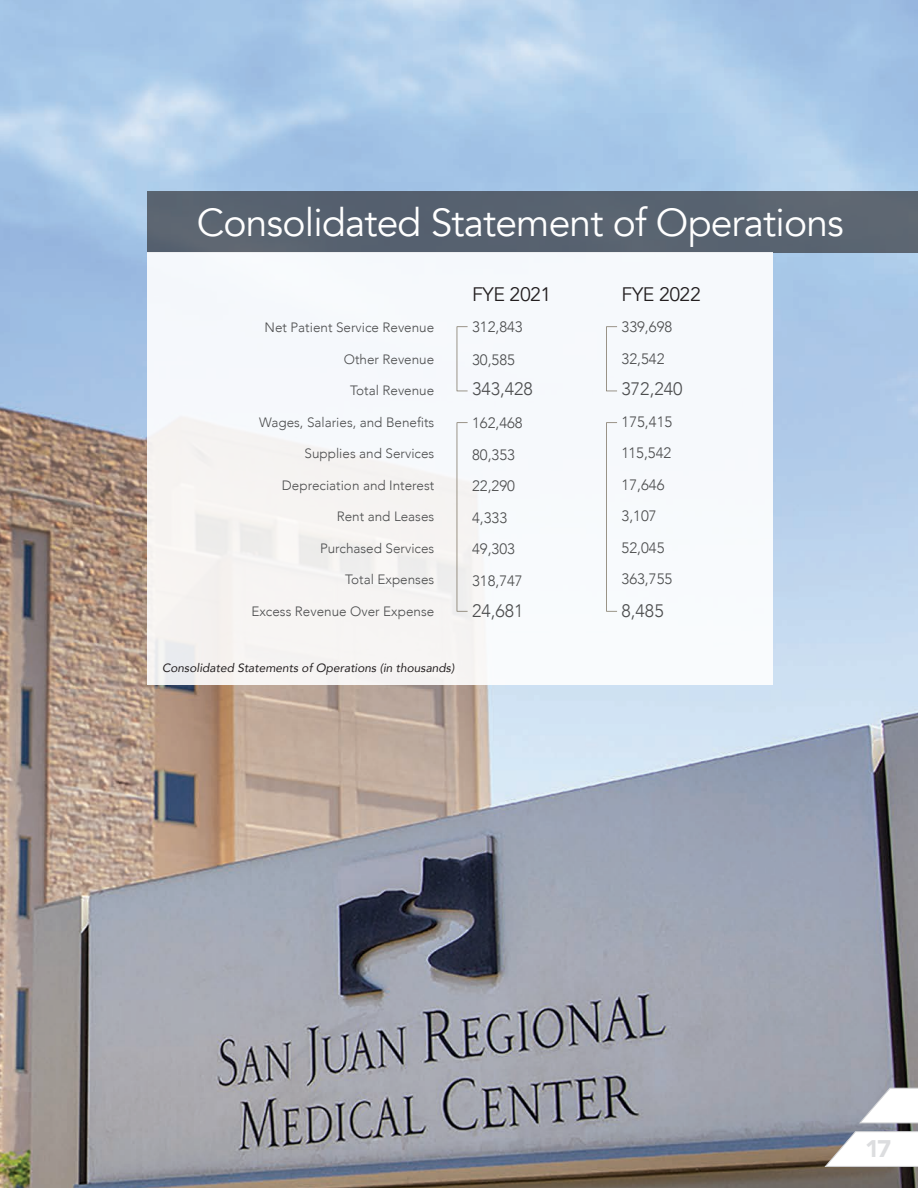
<style>
.page{position:relative;width:918px;height:1188px;background:#fff}
.page>*{position:absolute;margin:0;border:0;box-sizing:border-box;transform-origin:0 0}
.t1{font:39px "Avenir";letter-spacing:-.02em;color:#fff}
.t2{font:900 24px "Avenir";color:#dcdddf}
.t3{font:19.5px "Avenir";letter-spacing:-.02em;color:#231f20}
.t4{font:300 18px "Avenir";color:#4b4c4d}
.t5{font:300 15px/31.5px "Avenir";color:#4b4c4d}
.t6{font:300 13.5px "Avenir";color:#4b4c4d}
.t7{font:italic 12px "Avenir";color:#231f20}
</style>
<div class="page">
<img style="left:0;top:0;width:918px;height:1188px">
<svg style="left:824px;top:1131px;width:94px;height:36px"></svg>
<svg style="left:858px;top:1087px;width:60px;height:37px"></svg>
<div style="left:147px;top:191px;width:771px;height:62px;background:#586370"></div>
<div style="left:147px;top:253px;width:625px;height:432px;background:#f6f9fc"></div>
<svg style="left:457px;top:326px;width:11px;height:65px"></svg>
<svg style="left:606px;top:326px;width:11px;height:65px"></svg>
<svg style="left:457px;top:422px;width:11px;height:190px"></svg>
<svg style="left:606px;top:422px;width:11px;height:190px"></svg>
<h1 class="t1" style="left:197px;top:200px;width:649px">Consolidated Statement of Operations</h1>
<p class="t6" style="left:264px;top:320px;width:171px">Net Patient Service Revenue</p>
<p class="t6" style="left:344px;top:351px;width:92px">Other Revenue</p>
<p class="t6" style="left:350px;top:383px;width:86px">Total Revenue</p>
<p class="t6" style="left:259px;top:414px;width:177px">Wages, Salaries, and Benefits</p>
<p class="t6" style="left:305px;top:446px;width:131px">Supplies and Services</p>
<p class="t6" style="left:282px;top:477px;width:154px">Depreciation and Interest</p>
<p class="t6" style="left:337px;top:509px;width:99px">Rent and Leases</p>
<p class="t6" style="left:320px;top:540px;width:116px">Purchased Services</p>
<p class="t6" style="left:345px;top:572px;width:91px">Total Expenses</p>
<p class="t6" style="left:251px;top:603px;width:184px">Excess Revenue Over Expense</p>
<p class="t7" style="left:162px;top:660px;width:294px">Consolidated Statements of Operations (in thousands)</p>
<h3 class="t3" style="left:472px;top:283px;width:81px">FYE 2021</h3>
<p class="t5" style="left:472px;top:312px;width:52px">312,843</p>
<p class="t5" style="left:472px;top:345px;width:44px">30,585</p>
<h3 class="t4" style="left:472px;top:379px;width:62px">343,428</h3>
<p class="t5" style="left:472px;top:408px;width:52px">162,468<br>80,353<br>22,290<br>4,333<br>49,303<br>318,747</p>
<h3 class="t4" style="left:472px;top:601px;width:53px">24,681</h3>
<h3 class="t3" style="left:622px;top:283px;width:81px">FYE 2022</h3>
<p class="t5" style="left:622px;top:312px;width:52px">339,698<br>32,542</p>
<h3 class="t4" style="left:622px;top:379px;width:62px">372,240</h3>
<p class="t5" style="left:622px;top:406px;width:52px">175,415<br>115,542<br>17,646<br>3,107<br>52,045<br>363,755</p>
<h3 class="t4" style="left:622px;top:601px;width:44px">8,485</h3>
<h2 class="t2" style="left:865px;top:1128px;width:28px">17</h2>
</div>
